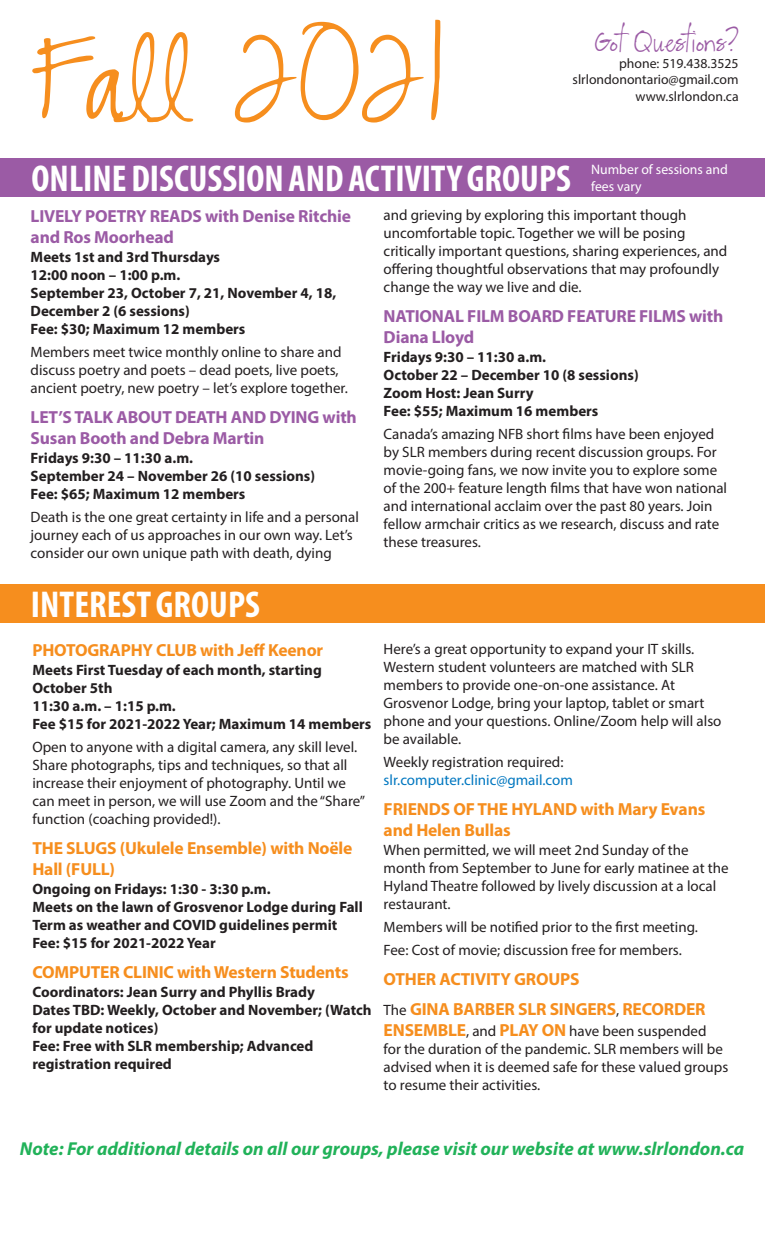
<style>
.page{position:relative;width:765px;height:1260px;background:#fff}
.page>*{position:absolute;margin:0;border:0;box-sizing:border-box;transform-origin:0 0}
.t1{font:120.62px "CK Alis Hand";color:#f68e1e}
.t2{font:700 condensed 37.5px "Myriad Pro";color:#fff}
.t3{font:28.75px "CK Alis Hand";color:#9b5ba5}
.t4{font:italic 700 18.75px "Myriad Pro";color:#21b259}
.t5{font:700 17.5px/21px "Myriad Pro";letter-spacing:-.01em;color:#f68e1e}
.t6{font:700 17.5px/21px "Myriad Pro";letter-spacing:-.01em;color:#9b5ba5}
.t7{font:15px/18px "Myriad Pro";color:#231f20}
.t8{font:700 15px/18px "Myriad Pro";color:#231f20}
.t9{font:15px/18px "Myriad Pro";color:#0077c0}
.t10{font:13.75px "Myriad Pro";color:#231f20}
.t11{font:13.75px/16.5px "Myriad Pro";color:#fff}
.s1{color:#231f20}
.s2{font-weight:400;font-size:15px;color:#231f20}
.s3{font-weight:700;font-size:17.5px;color:#f68e1e}
</style>
<div class="page">
<div style="left:0;top:158px;width:765px;height:39px;background:#9b5ba5"></div>
<div style="left:0;top:584px;width:765px;height:39px;background:#f68e1e"></div>
<p class="t1" style="left:31px;top:8px;width:421px">Fall 2021</p>
<p class="t3" style="left:595px;top:24px;width:145px">Got Questions?</p>
<p class="t10" style="left:619px;top:55px;width:121px">phone: 519.438.3525</p>
<p class="t10" style="left:573px;top:71px;width:167px">slrlondonontario@gmail.com</p>
<p class="t10" style="left:635px;top:88px;width:105px">www.slrlondon.ca</p>
<p class="t2" style="left:32px;top:155px;width:541px">ONLINE DISCUSSION AND ACTIVITY GROUPS</p>
<p class="t11" style="left:591px;top:161px;width:138px">Number of sessions and fees vary</p>
<p class="t6" style="left:31px;top:205px;width:322px">LIVELY POETRY READS with Denise Ritchie and Ros Moorhead</p>
<p class="t8" style="left:31px;top:248px;width:307px">Meets 1st and 3rd Thursdays<br>12:00 noon – 1:00 p.m.<br>September 23, October 7, 21, November 4, 18,<br>December 2 (6 sessions)<br>Fee: $30; Maximum 12 members</p>
<p class="t7" style="left:31px;top:343px;width:319px">Members meet twice monthly online to share and discuss poetry and poets – dead poets, live poets, ancient poetry, new poetry – let’s explore together.</p>
<p class="t6" style="left:31px;top:406px;width:328px">LET’S TALK ABOUT DEATH AND DYING with<br>Susan Booth and Debra Martin</p>
<p class="t8" style="left:31px;top:449px;width:286px">Fridays 9:30 – 11:30 a.m.<br>September 24 – November 26 (10 sessions)<br>Fee: $65; Maximum 12 members</p>
<p class="t7" style="left:31px;top:508px;width:330px">Death is the one great certainty in life and a personal journey each of us approaches in our own way. Let’s consider our own unique path with death, dying</p>
<p class="t7" style="left:384px;top:206px;width:345px">and grieving by exploring this important though uncomfortable topic. Together we will be posing critically important questions, sharing experiences, and offering thoughtful observations that may profoundly change the way we live and die.</p>
<p class="t6" style="left:384px;top:305px;width:341px">NATIONAL FILM BOARD FEATURE FILMS with<br>Diana Lloyd</p>
<p class="t8" style="left:384px;top:348px;width:257px">Fridays 9:30 – 11:30 a.m.<br>October 22 – December 10 (8 sessions)<br>Zoom Host: Jean Surry<br>Fee: $55; Maximum 16 members</p>
<p class="t7" style="left:384px;top:425px;width:345px">Canada’s amazing NFB short films have been enjoyed by SLR members during recent discussion groups. For movie-going fans, we now invite you to explore some of the 200+ feature length films that have won national and international acclaim over the past 80 years. Join fellow armchair critics as we research, discuss and rate these treasures.</p>
<p class="t2" style="left:31px;top:581px;width:230px">INTEREST GROUPS</p>
<p class="t5" style="left:32px;top:639px;width:292px">PHOTOGRAPHY CLUB with Jeff Keenor</p>
<p class="t8" style="left:32px;top:661px;width:341px">Meets First Tuesday of each month, starting<br>October 5th<br>11:30 a.m. – 1:15 p.m.<br>Fee $15 for 2021-2022 Year; Maximum 14 members</p>
<p class="t7" style="left:32px;top:738px;width:334px">Open to anyone with a digital camera, any skill level.<br>Share photographs, tips and techniques, so that all increase their enjoyment of photography. Until we can meet in person, we will use Zoom and the “Share” function (coaching provided!).</p>
<p class="t5" style="left:32px;top:837px;width:322px">THE SLUGS (Ukulele Ensemble) with Noële<br>Hall (FULL)</p>
<p class="t8" style="left:32px;top:880px;width:332px">Ongoing on Fridays: 1:30 - 3:30 p.m.<br>Meets on the lawn of Grosvenor Lodge during Fall Term as weather and COVID guidelines permit Fee: $15 for 2021-2022 Year</p>
<p class="t5" style="left:32px;top:961px;width:318px">COMPUTER CLINIC with Western Students</p>
<p class="t8" style="left:32px;top:983px;width:341px">Coordinators: Jean Surry and Phyllis Brady<br>Dates TBD: Weekly, October and November; (Watch for update notices)<br>Fee: Free with SLR membership; Advanced registration required</p>
<p class="t7" style="left:384px;top:640px;width:339px">Here’s a great opportunity to expand your IT skills.<br>Western student volunteers are matched with SLR members to provide one-on-one assistance. At Grosvenor Lodge, bring your laptop, tablet or smart phone and your questions. Online/Zoom help will also be available.</p>
<p class="t9" style="left:384px;top:753px;width:191px"><span class="s1">Weekly registration required: </span>slr.computer.clinic@gmail.com</p>
<p class="t5" style="left:384px;top:798px;width:323px">FRIENDS OF THE HYLAND with Mary Evans and Helen Bullas</p>
<p class="t7" style="left:384px;top:841px;width:347px">When permitted, we will meet 2nd Sunday of the month from September to June for early matinee at the Hyland Theatre followed by lively discussion at a local restaurant.</p>
<p class="t7" style="left:384px;top:918px;width:316px">Members will be notified prior to the first meeting.</p>
<p class="t7" style="left:384px;top:941px;width:300px">Fee: Cost of movie; discussion free for members.</p>
<p class="t5" style="left:384px;top:968px;width:197px">OTHER ACTIVITY GROUPS</p>
<p class="t5" style="left:384px;top:998px;width:323px"><span class="s2">The</span> GINA BARBER SLR SINGERS<span class="s2">,</span> RECORDER</p>
<p class="t7" style="left:384px;top:1022px;width:346px"><span class="s3">ENSEMBLE</span>, and <span class="s3">PLAY ON</span> have been suspended<br>for the duration of the pandemic. SLR members will be advised when it is deemed safe for these valued groups to resume their activities.</p>
<p class="t4" style="left:20px;top:1136px;width:726px">Note: For additional details on all our groups, please visit our website at www.slrlondon.ca</p>
</div>
